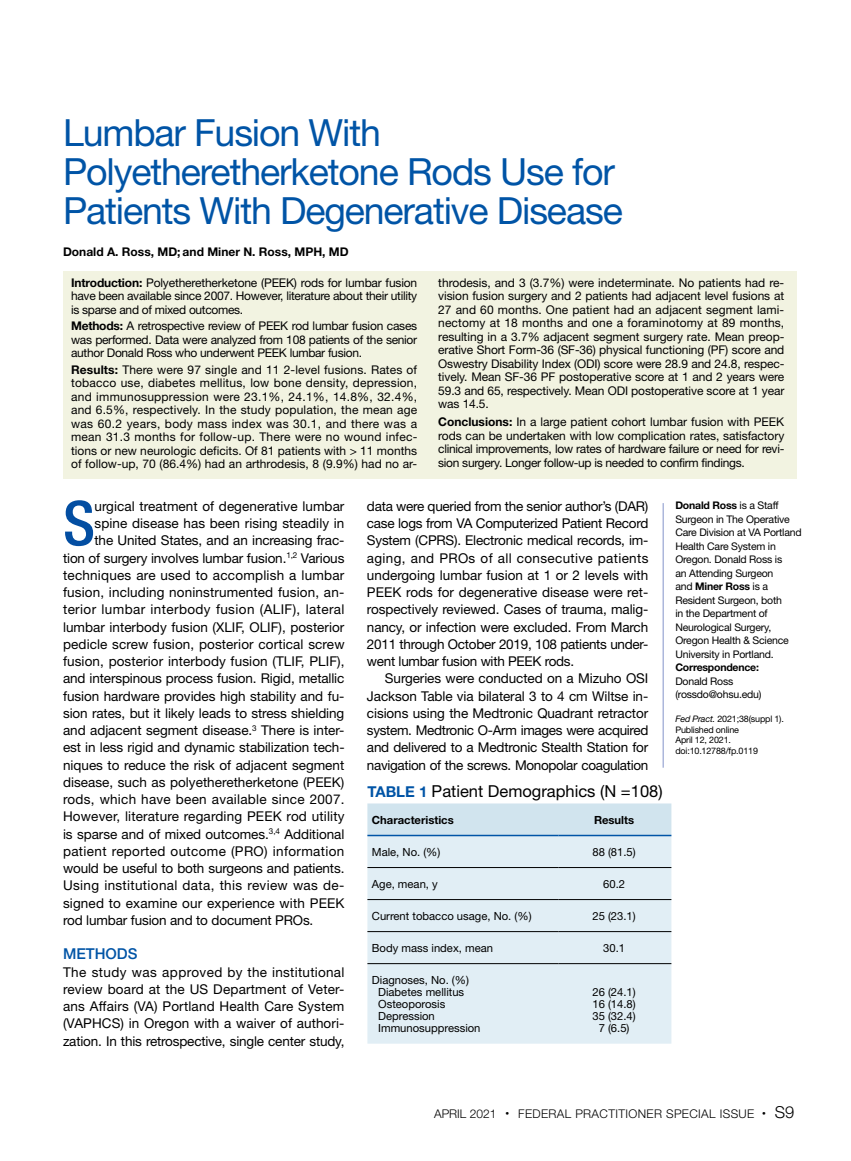
<style>
.page{position:relative;width:851px;height:1161px;background:#fff}
.page>*{position:absolute;margin:0;border:0;box-sizing:border-box;transform-origin:0 0}
.t1{font:500 condensed 61.8px "Helvetica Neue LT Std";color:#034ea2}
.t2{font:37.5px/39px "Helvetica Neue LT Std";letter-spacing:-.03em;color:#0054a6}
.t3{font:16.5px "Helvetica Neue LT Std";color:#000}
.t4{font:500 15px "Helvetica Neue LT Std";color:#0054a6}
.t5{font:13.5px/17.2px "Helvetica Neue LT Std";color:#000;text-align:justify}
.t6{font:13.5px "Helvetica Neue LT Std";letter-spacing:.025em;color:#000}
.t7{font:13.5px "Helvetica Neue LT Std";letter-spacing:.03em;color:#000}
.t8{font:13.5px "Helvetica Neue LT Std";letter-spacing:.02em;color:#000}
.t9{font:12px/13.5px "Helvetica Neue LT Std";letter-spacing:-.025em;color:#000;text-align:justify}
.t10{font:300 12px "Helvetica Neue LT Std";letter-spacing:.03em;color:#000}
.t11{font:700 12px "Helvetica Neue LT Std";color:#000}
.t12{font:11.25px/12px "Helvetica Neue LT Std";color:#000}
.t13{font:700 11.25px "Helvetica Neue LT Std";color:#000}
.t14{font:10.5px/13.5px "Helvetica Neue LT Std";letter-spacing:-.02em;color:#000}
.t15{font:700 10.5px "Helvetica Neue LT Std";letter-spacing:-.02em;color:#000}
.t16{font:9px/10.5px "Helvetica Neue LT Std";letter-spacing:-.02em;color:#000}
.s1{font-weight:700}
.s2{font-weight:700;font-size:15px;color:#0054a6}
.s3{font-style:italic}
.s4{font-size:16.5px}
</style>
<div class="page">
<div style="left:63px;top:271px;width:733px;height:208px;background:#f2f3e1"></div>
<hr style="left:662px;top:503px;width:1px;height:265px;background:#8394ca">
<div style="left:367px;top:803px;width:304px;height:32px;background:#d1e4ee"></div>
<div style="left:367px;top:836px;width:304px;height:208px;background:#e1eef5"></div>
<hr style="left:367px;top:867px;width:191px;height:1px;background:#000">
<hr style="left:558px;top:867px;width:113px;height:1px;background:#000">
<hr style="left:367px;top:899px;width:191px;height:1px;background:#000">
<hr style="left:558px;top:899px;width:113px;height:1px;background:#000">
<hr style="left:367px;top:931px;width:191px;height:1px;background:#000">
<hr style="left:558px;top:931px;width:113px;height:1px;background:#000">
<hr style="left:367px;top:963px;width:191px;height:1px;background:#000">
<hr style="left:558px;top:963px;width:113px;height:1px;background:#000">
<hr style="left:367px;top:835px;width:191px;height:1px;background:#0054a6">
<hr style="left:558px;top:835px;width:113px;height:1px;background:#0054a6">
<h2 class="t2" style="left:63px;top:113px;width:561px">Lumbar Fusion With<br>Polyetheretherketone Rods Use for<br>Patients With Degenerative Disease</h2>
<p class="t11" style="left:63px;top:244px;width:287px">Donald A. Ross, MD; and Miner N. Ross, MPH, MD</p>
<p class="t9" style="left:71px;top:275px;width:347px"><span class="s1">Introduction:</span> Polyetheretherketone (PEEK) rods for lumbar fusion have been available since 2007. However, literature about their utility is sparse and of mixed outcomes.</p>
<p class="t9" style="left:71px;top:319px;width:347px"><span class="s1">Methods:</span> A retrospective review of PEEK rod lumbar fusion cases was performed. Data were analyzed from 108 patients of the senior author Donald Ross who underwent PEEK lumbar fusion.</p>
<p class="t9" style="left:71px;top:362px;width:348px"><span class="s1">Results:</span> There were 97 single and 11 2-level fusions. Rates of tobacco use, diabetes mellitus, low bone density, depression, and immunosuppression were 23.1%, 24.1%, 14.8%, 32.4%, and 6.5%, respectively. In the study population, the mean age was 60.2 years, body mass index was 30.1, and there was a mean 31.3 months for follow-up. There were no wound infec&shy;tions or new neurologic deficits. Of 81 patients with &gt; 11 months of follow-up, 70 (86.4%) had an arthrodesis, 8 (9.9%) had no ar-</p>
<p class="t9" style="left:438px;top:275px;width:347px">throdesis, and 3 (3.7%) were indeterminate. No patients had re&shy;vision fusion surgery and 2 patients had adjacent level fusions at 27 and 60 months. One patient had an adjacent segment lami&shy;nectomy at 18 months and one a foraminotomy at 89 months, resulting in a 3.7% adjacent segment surgery rate. Mean preop&shy;erative Short Form-36 (SF-36) physical functioning (PF) score and Oswestry Disability Index (ODI) score were 28.9 and 24.8, respec&shy;tively. Mean SF-36 PF postoperative score at 1 and 2 years were 59.3 and 65, respectively. Mean ODI postoperative score at 1 year was 14.5.</p>
<p class="t9" style="left:438px;top:415px;width:347px"><span class="s1">Conclusions:</span> In a large patient cohort lumbar fusion with PEEK rods can be undertaken with low complication rates, satisfactory clinical improvements, low rates of hardware failure or need for revi&shy;sion surgery. Longer follow-up is needed to confirm findings.</p>
<h1 class="t1" style="left:63px;top:486px;width:34px">S</h1>
<p class="t5" style="left:94px;top:497px;width:251px">urgical treatment of degenerative lumbar</p>
<p class="t5" style="left:94px;top:514px;width:251px">spine disease has been rising steadily in</p>
<p class="t5" style="left:94px;top:532px;width:251px">the United States, and an increasing frac-</p>
<p class="t5" style="left:63px;top:549px;width:283px">tion of surgery involves lumbar fusion.<sup>1,2</sup> Various</p>
<p class="t5" style="left:63px;top:566px;width:283px">techniques are used to accomplish a lumbar</p>
<p class="t5" style="left:63px;top:583px;width:283px">fusion, including noninstrumented fusion, an-</p>
<p class="t7" style="left:63px;top:601px;width:283px">terior lumbar interbody fusion (ALIF), lateral</p>
<p class="t5" style="left:63px;top:618px;width:283px">lumbar interbody fusion (XLIF, OLIF), posterior</p>
<p class="t5" style="left:63px;top:635px;width:283px">pedicle screw fusion, posterior cortical screw</p>
<p class="t5" style="left:63px;top:652px;width:283px">fusion, posterior interbody fusion (TLIF, PLIF),</p>
<p class="t5" style="left:63px;top:670px;width:283px">and interspinous process fusion. Rigid, metallic</p>
<p class="t5" style="left:63px;top:687px;width:283px">fusion hardware provides high stability and fu-</p>
<p class="t5" style="left:63px;top:704px;width:283px">sion rates, but it likely leads to stress shielding</p>
<p class="t5" style="left:63px;top:721px;width:283px">and adjacent segment disease.<sup>3</sup> There is inter-</p>
<p class="t5" style="left:63px;top:739px;width:283px">est in less rigid and dynamic stabilization tech-</p>
<p class="t5" style="left:63px;top:756px;width:283px">niques to reduce the risk of adjacent segment</p>
<p class="t5" style="left:63px;top:773px;width:283px">disease, such as polyetheretherketone (PEEK)</p>
<p class="t8" style="left:63px;top:791px;width:283px">rods, which have been available since 2007.</p>
<p class="t5" style="left:63px;top:808px;width:283px">However, literature regarding PEEK rod utility</p>
<p class="t5" style="left:63px;top:825px;width:283px">is sparse and of mixed outcomes.<sup>3,4</sup> Additional</p>
<p class="t6" style="left:63px;top:843px;width:283px">patient reported outcome (PRO) information</p>
<p class="t5" style="left:63px;top:859px;width:283px">would be useful to both surgeons and patients.</p>
<p class="t6" style="left:63px;top:877px;width:283px">Using institutional data, this review was de-</p>
<p class="t5" style="left:63px;top:894px;width:283px">signed to examine our experience with PEEK</p>
<p class="t5" style="left:63px;top:911px;width:252px">rod lumbar fusion and to document PROs.</p>
<p class="t4" style="left:63px;top:945px;width:76px">METHODS</p>
<p class="t5" style="left:63px;top:963px;width:283px">The study was approved by the institutional review board at the US Department of Veter&shy;ans Affairs (VA) Portland Health Care System (VAPHCS) in Oregon with a waiver of authori&shy;zation. In this retrospective, single center study,</p>
<p class="t5" style="left:367px;top:497px;width:283px">data were queried from the senior author’s (DAR) case logs from VA Computerized Patient Record System (CPRS). Electronic medical records, im&shy;aging, and PROs of all consecutive patients undergoing lumbar fusion at 1 or 2 levels with PEEK rods for degenerative disease were ret&shy;rospectively reviewed. Cases of trauma, malig&shy;nancy, or infection were excluded. From March 2011 through October 2019, 108 patients under&shy;went lumbar fusion with PEEK rods.</p>
<p class="t5" style="left:367px;top:670px;width:283px;text-indent:18px">Surgeries were conducted on a Mizuho OSI Jackson Table via bilateral 3 to 4 cm Wiltse in&shy;cisions using the Medtronic Quadrant retractor system. Medtronic O-Arm images were acquired and delivered to a Medtronic Stealth Station for navigation of the screws. Monopolar coagulation</p>
<p class="t3" style="left:367px;top:782px;width:297px"><span class="s2">TABLE 1</span> Patient Demographics (N =108)</p>
<p class="t13" style="left:372px;top:813px;width:83px">Characteristics</p>
<p class="t13" style="left:594px;top:813px;width:42px">Results</p>
<p class="t12" style="left:372px;top:845px;width:70px">Male, No. (%)</p>
<p class="t12" style="left:592px;top:845px;width:45px">88 (81.5)</p>
<p class="t12" style="left:372px;top:877px;width:67px">Age, mean, y</p>
<p class="t12" style="left:603px;top:877px;width:23px">60.2</p>
<p class="t12" style="left:372px;top:909px;width:161px">Current tobacco usage, No. (%)</p>
<p class="t12" style="left:592px;top:909px;width:45px">25 (23.1)</p>
<p class="t12" style="left:372px;top:941px;width:123px">Body mass index, mean</p>
<p class="t12" style="left:603px;top:941px;width:23px">30.1</p>
<p class="t12" style="left:378px;top:974px;width:104px;text-indent:-6px">Diagnoses, No. (%)<br>Diabetes mellitus<br>Osteoporosis<br>Depression<br>Immunosuppression</p>
<p class="t12" style="left:592px;top:986px;width:45px;text-align:center">26 (24.1)<br>16 (14.8)<br>35 (32.4)<br>7 (6.5)</p>
<p class="t14" style="left:675px;top:499px;width:128px"><span class="s1">Donald Ross</span> is a Staff<br>Surgeon in The Operative<br>Care Division at VA Portland<br>Health Care System in<br>Oregon. Donald Ross is<br>an Attending Surgeon<br>and <span class="s1">Miner Ross</span> is a<br>Resident Surgeon, both<br>in the Department of<br>Neurological Surgery,<br>Oregon Health &amp; Science<br>University in Portland.</p>
<p class="t15" style="left:675px;top:661px;width:85px">Correspondence:</p>
<p class="t14" style="left:675px;top:674px;width:88px">Donald Ross (rossdo@ohsu.edu)</p>
<p class="t16" style="left:675px;top:714px;width:110px"><span class="s3">Fed Pract.</span> 2021;38(suppl 1).<br>Published online<br>April 12, 2021. doi:10.12788/fp.0119</p>
<p class="t10" style="left:434px;top:1107px;width:362px">APRIL 2021 <sup>•</sup> FEDERAL PRACTITIONER SPECIAL ISSUE <sup>•</sup> <span class="s4">S9</span></p>
</div>
